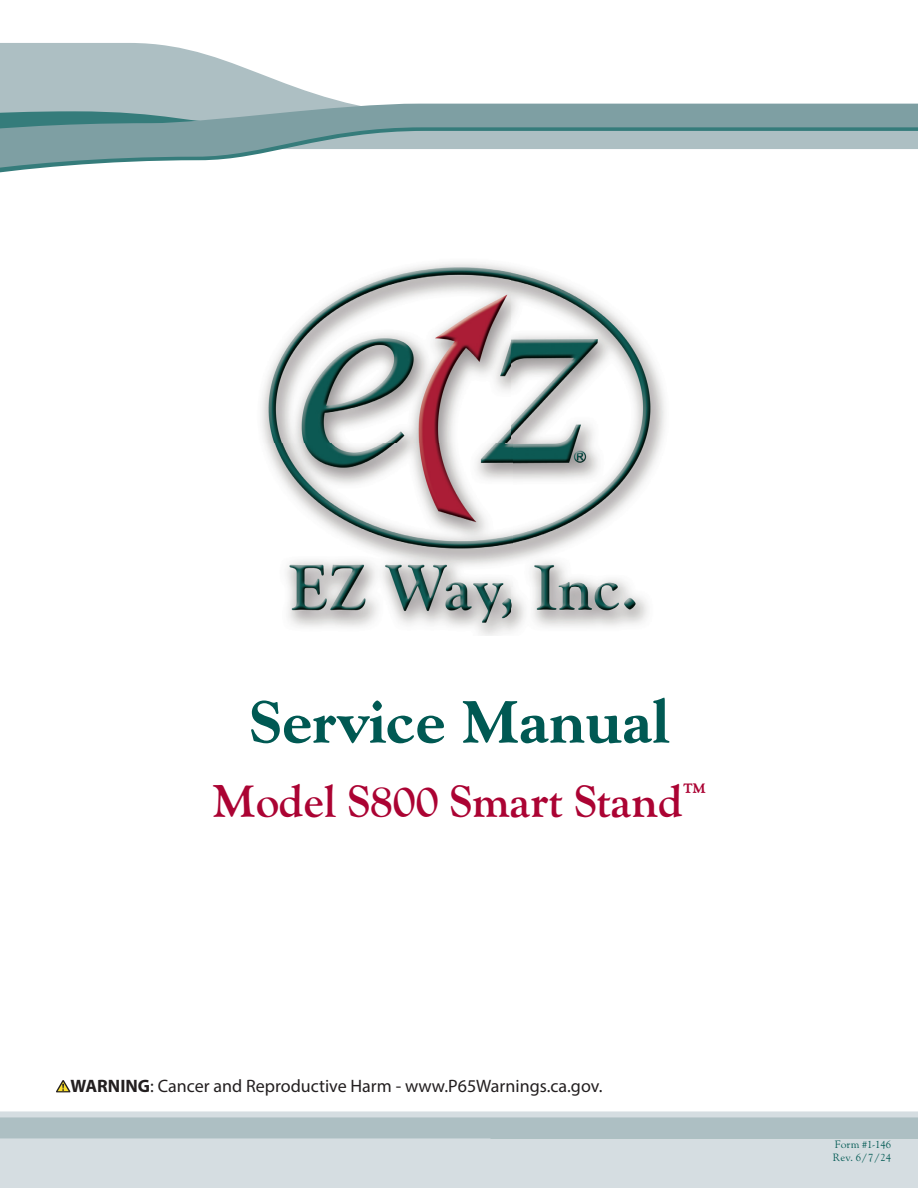
<style>
.page{position:relative;width:918px;height:1188px;background:#fff}
.page>*{position:absolute;margin:0;border:0;box-sizing:border-box;transform-origin:0 0}
.t1{font:800 60px "Goudy";color:#005953}
.t2{font:700 45px "LTC Goudy Oldstyle Pro";color:#ab0333}
.t3{font:18px "Myriad Pro";color:#231f20}
.t4{font:10.5px/12.6px "LTC Goudy Oldstyle Pro";color:#005953}
.s1{font-weight:700}
</style>
<div class="page">
<svg style="left:0;top:43px;width:918px;height:61px"></svg>
<svg style="left:0;top:104px;width:918px;height:69px"></svg>
<div style="left:0;top:1138px;width:918px;height:50px;background:#d5dde1"></div>
<svg style="left:0;top:1092px;width:918px;height:46px"></svg>
<img style="left:261px;top:263px;width:404px;height:372px">
<svg style="left:56px;top:1080px;width:15px;height:12px"></svg>
<h1 class="t1" style="left:249px;top:687px;width:422px">Service Manual</h1>
<h2 class="t2" style="left:212px;top:774px;width:496px">Model S800 Smart Stand<sup>™</sup></h2>
<p class="t3" style="left:70px;top:1075px;width:533px"><span class="s1">WARNING</span>: Cancer and Reproductive Harm - www.P65Warnings.ca.gov.</p>
<p class="t4" style="left:833px;top:1139px;width:60px">Form #1-146<br>Rev. 6/7/24</p>
</div>
